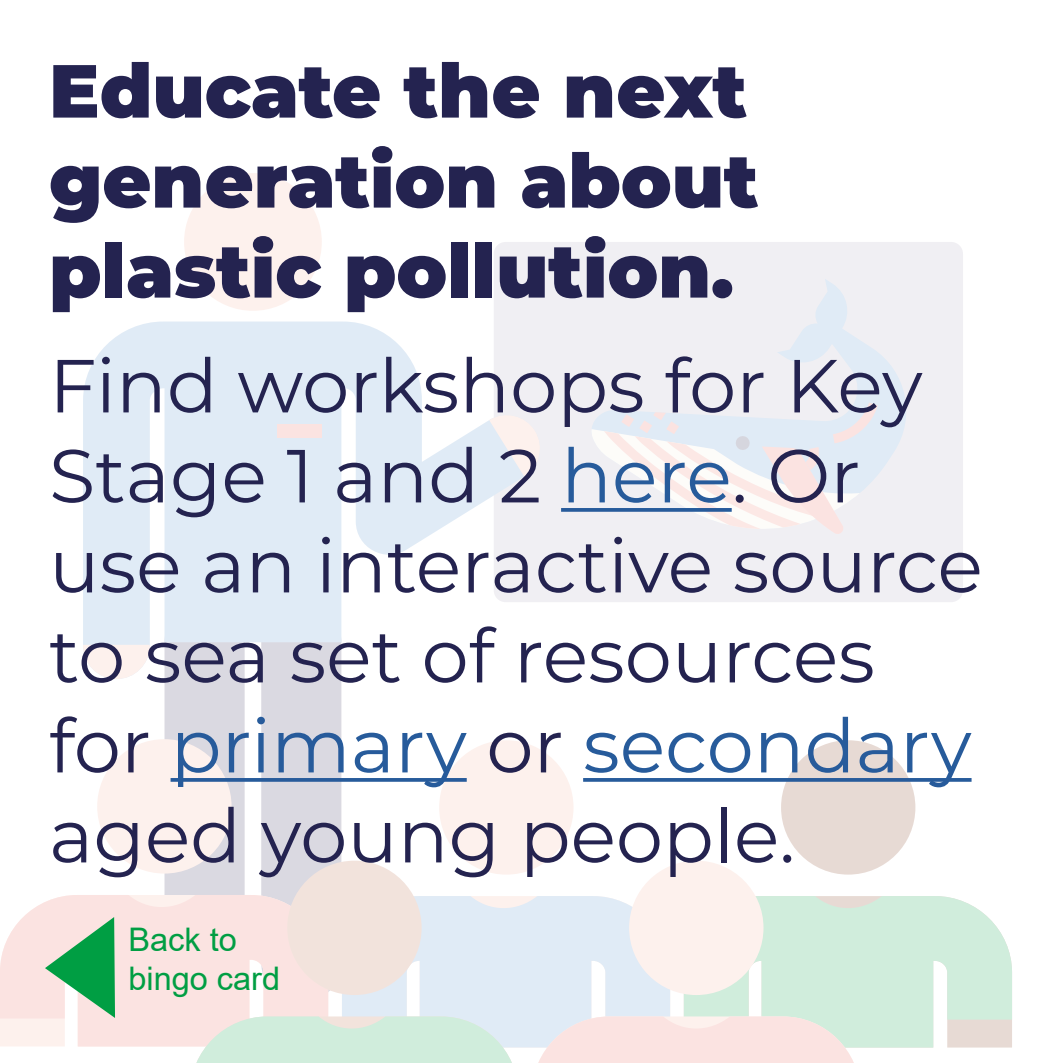
<style>
.page{position:relative;width:1063px;height:1063px;background:#fff}
.page>*{position:absolute;margin:0;border:0;box-sizing:border-box;transform-origin:0 0}
.t1{font:75px/90px "Montserrat";color:#242350}
.t2{font:900 75px/90px "Montserrat";color:#242350}
.t3{font:32.5px/39px "Arial";color:#009e43}
.s1{color:#275b9b}
</style>
<div class="page">
<div style="left:494px;top:242px;width:469px;height:360px;background:#f0eff3;border-radius:12px"></div>
<div style="left:184px;top:173px;width:138px;height:138px;background:#fdf1ed;border-radius:50%"></div>
<div style="left:261px;top:602px;width:80px;height:401px;background:#dad9e1;border-radius:40px"></div>
<div style="left:165px;top:602px;width:80px;height:401px;background:#dad9e1;border-radius:40px"></div>
<svg style="left:83px;top:322px;width:440px;height:357px;fill:#e0ebf6"></svg>
<svg style="left:489px;top:410px;width:51px;height:67px"></svg>
<svg style="left:83px;top:645px;width:67px;height:34px"></svg>
<div style="left:278px;top:424px;width:44px;height:14px;background:#fbe3e1"></div>
<div style="left:781px;top:740px;width:134px;height:135px;background:#e7dad4;border-radius:50%"></div>
<svg style="left:684px;top:896px;width:328px;height:152px;background:#d5edde"></svg>
<div style="left:439px;top:740px;width:135px;height:135px;background:#fdf1ed;border-radius:50%"></div>
<svg style="left:342px;top:896px;width:328px;height:152px;background:#e2ecf6"></svg>
<div style="left:97px;top:739px;width:135px;height:135px;background:#fdf1ed;border-radius:50%"></div>
<svg style="left:0;top:895px;width:328px;height:152px;background:#fbe5e3"></svg>
<div style="left:629px;top:861px;width:135px;height:134px;background:#fdf1ed;border-radius:50%"></div>
<svg style="left:532px;top:1016px;width:328px;height:47px;background:#f6e5e3"></svg>
<div style="left:287px;top:861px;width:135px;height:134px;background:#f2e3dc;border-radius:50%"></div>
<svg style="left:190px;top:1016px;width:328px;height:47px;background:#d6ecde"></svg>
<svg style="left:778px;top:279px;width:128px;height:195px"></svg>
<svg style="left:592px;top:403px;width:286px;height:131px"></svg>
<svg style="left:561px;top:508px;width:171px;height:4px"></svg>
<svg style="left:171px;top:778px;width:296px;height:4px"></svg>
<svg style="left:583px;top:778px;width:389px;height:4px;background:#3364a0"></svg>
<svg style="left:45px;top:917px;width:70px;height:101px;background:#7ec294"></svg>
<p class="t2" style="left:49px;top:41px;width:711px">Educate the next generation about plastic pollution.</p>
<p class="t1" style="left:49px;top:338px;width:935px">Find workshops for Key<br>Stage 1 and 2 <span class="s1">here</span>. Or use an interactive source to sea set of resources for <span class="s1">primary</span> or <span class="s1">secondary </span>aged young people.</p>
<p class="t3" style="left:128px;top:919px;width:153px">Back to bingo card</p>
</div>
